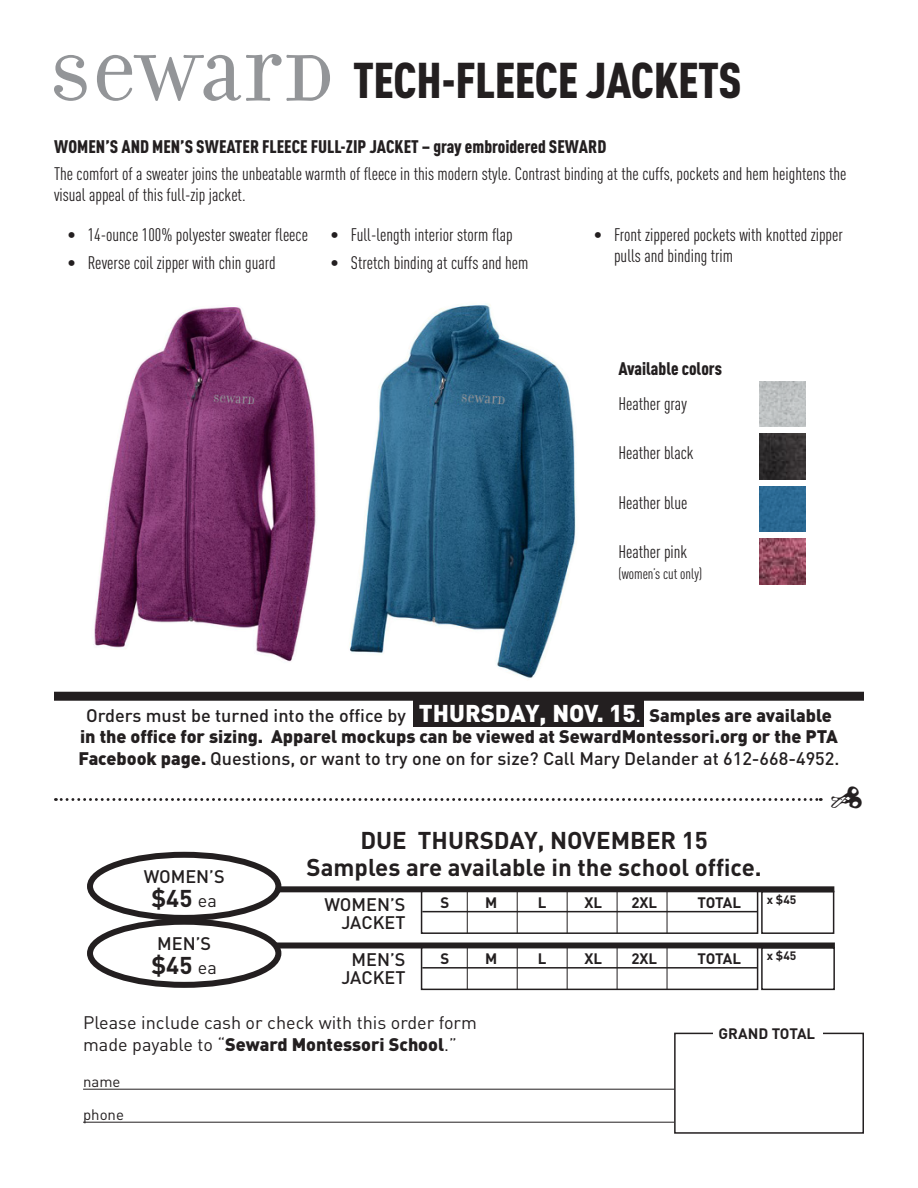
<style>
.page{position:relative;width:918px;height:1188px;background:#fff}
.page>*{position:absolute;margin:0;border:0;box-sizing:border-box;transform-origin:0 0}
.t1{font:900 49.5px "DIN Cond";letter-spacing:-.01em;color:#231f20}
.t2{font:700 24px "DIN";color:#231f20}
.t3{font:18px/21px "DIN Cond";color:#231f20}
.t4{font:900 18px/21.6px "DIN";color:#231f20}
.t5{font:500 18px/18px "DIN";color:#231f20;text-align:right}
.t6{font:18px/21.6px "DIN";color:#231f20}
.t7{font:900 18px "DIN Cond";color:#231f20}
.t8{font:700 15px "DIN";color:#231f20}
.t9{font:15px "DIN Cond";color:#231f20}
.t10{font:15px "DIN";color:#231f20}
.t11{font:700 12px "DIN";color:#231f20}
.s1{font-weight:900;font-size:24px;color:#fff}
.s2{color:#fff}
.s3{font-weight:900}
.s4{font-weight:500}
.s5{font-weight:400;font-size:18px}
</style>
<div class="page">
<div style="left:674px;top:1033px;width:190px;height:101px;border:2px solid #231f20"></div>
<div style="left:761px;top:891px;width:73px;height:43px;border:2px solid #231f20"></div>
<div style="left:761px;top:947px;width:74px;height:43px;border:2px solid #231f20"></div>
<div style="left:277px;top:886px;width:557px;height:6px;background:#231f20"></div>
<div style="left:273px;top:943px;width:562px;height:6px;background:#231f20"></div>
<div style="left:421px;top:891px;width:337px;height:43px;border:2px solid #231f20"></div>
<hr style="left:467px;top:891px;width:1px;height:42px;background:#231f20">
<hr style="left:517px;top:891px;width:1px;height:42px;background:#231f20">
<hr style="left:617px;top:891px;width:1px;height:42px;background:#231f20">
<hr style="left:667px;top:891px;width:1px;height:42px;background:#231f20">
<hr style="left:567px;top:891px;width:1px;height:42px;background:#231f20">
<hr style="left:422px;top:911px;width:335px;height:1px;background:#231f20">
<div style="left:421px;top:947px;width:337px;height:43px;border:2px solid #231f20"></div>
<hr style="left:467px;top:947px;width:1px;height:42px;background:#231f20">
<hr style="left:517px;top:947px;width:1px;height:42px;background:#231f20">
<hr style="left:617px;top:947px;width:1px;height:42px;background:#231f20">
<hr style="left:667px;top:947px;width:1px;height:42px;background:#231f20">
<hr style="left:567px;top:947px;width:1px;height:42px;background:#231f20">
<hr style="left:422px;top:967px;width:335px;height:2px;background:#231f20">
<div style="left:87px;top:852px;width:194px;height:69px;border:6px solid #231f20;border-radius:50%"></div>
<div style="left:87px;top:919px;width:194px;height:69px;border:6px solid #231f20;border-radius:50%"></div>
<hr style="left:83px;top:1089px;width:591px;height:1px;background:#231f20">
<hr style="left:83px;top:1122px;width:591px;height:1px;background:#231f20">
<div style="left:713px;top:1024px;width:110px;height:18px;background:#fff"></div>
<svg style="left:55px;top:798px;width:766px;height:3px"></svg>
<div style="left:413px;top:696px;width:230px;height:30px;background:#231f20"></div>
<div style="left:54px;top:692px;width:810px;height:9px;background:#231f20"></div>
<svg style="left:54px;top:54px;width:276px;height:47px"></svg>
<img style="left:92px;top:307px;width:224px;height:355px">
<img style="left:349px;top:304px;width:227px;height:375px">
<img style="left:760px;top:486px;width:45px;height:46px">
<img style="left:760px;top:434px;width:45px;height:45px">
<img style="left:760px;top:381px;width:45px;height:46px">
<img style="left:760px;top:539px;width:45px;height:45px">
<p class="t1" style="left:353px;top:49px;width:390px">TECH-FLEECE JACKETS</p>
<p class="t7" style="left:54px;top:135px;width:554px">WOMEN’S AND MEN’S SWEATER FLEECE FULL-ZIP JACKET – gray embroidered SEWARD</p>
<p class="t3" style="left:54px;top:163px;width:794px">The comfort of a sweater joins the unbeatable warmth of fleece in this modern style. Contrast binding at the cuffs, pockets and hem heightens the visual appeal of this full-zip jacket.</p>
<p class="t3" style="left:68px;top:224px;width:242px">• 14-ounce 100% polyester sweater fleece</p>
<p class="t3" style="left:68px;top:252px;width:210px">• Reverse coil zipper with chin guard</p>
<p class="t3" style="left:331px;top:224px;width:184px">• Full-length interior storm flap</p>
<p class="t3" style="left:331px;top:252px;width:199px">• Stretch binding at cuffs and hem</p>
<p class="t3" style="left:614px;top:224px;width:230px;text-indent:-20px">• Front zippered pockets with knotted zipper pulls and binding trim</p>
<p class="t7" style="left:618px;top:358px;width:105px">Available colors</p>
<p class="t3" style="left:618px;top:393px;width:70px">Heather gray</p>
<p class="t3" style="left:618px;top:442px;width:77px">Heather black</p>
<p class="t3" style="left:618px;top:492px;width:71px">Heather blue</p>
<p class="t3" style="left:618px;top:541px;width:70px">Heather pink</p>
<p class="t9" style="left:618px;top:565px;width:85px">(women’s cut only)</p>
<p class="t5" style="left:86px;top:706px;width:747px">Orders must be turned into the office by <span class="s1">THURSDAY, NOV. 15</span><span class="s2">.</span> <span class="s3">Samples are available</span></p>
<p class="t4" style="left:79px;top:725px;width:762px">in the office for sizing. Apparel mockups can be viewed at SewardMontessori.org or the PTA<br>Facebook page. <span class="s4">Questions, or want to try one on for size? Call Mary Delander at 612-668-4952.</span></p>
<p class="t5" style="left:144px;top:867px;width:83px">WOMEN’S</p>
<p class="t2" style="left:151px;top:883px;width:67px">$45 <span class="s5">ea</span></p>
<p class="t5" style="left:157px;top:934px;width:55px">MEN’S</p>
<p class="t2" style="left:151px;top:950px;width:67px">$45 <span class="s5">ea</span></p>
<p class="t2" style="left:360px;top:825px;width:349px">DUE THURSDAY, NOVEMBER 15</p>
<p class="t2" style="left:307px;top:852px;width:457px">Samples are available in the school office.</p>
<p class="t5" style="left:324px;top:895px;width:83px">WOMEN’S<br>JACKET</p>
<p class="t5" style="left:352px;top:950px;width:55px">MEN’S</p>
<p class="t5" style="left:341px;top:968px;width:66px">JACKET</p>
<p class="t8" style="left:440px;top:893px;width:10px">S</p>
<p class="t8" style="left:485px;top:893px;width:14px">M</p>
<p class="t8" style="left:538px;top:893px;width:10px">L</p>
<p class="t8" style="left:584px;top:893px;width:19px">XL</p>
<p class="t8" style="left:631px;top:893px;width:27px">2XL</p>
<p class="t8" style="left:698px;top:893px;width:45px">TOTAL</p>
<p class="t8" style="left:440px;top:949px;width:10px">S</p>
<p class="t8" style="left:485px;top:949px;width:14px">M</p>
<p class="t8" style="left:538px;top:949px;width:10px">L</p>
<p class="t8" style="left:584px;top:949px;width:19px">XL</p>
<p class="t8" style="left:631px;top:949px;width:27px">2XL</p>
<p class="t8" style="left:698px;top:949px;width:45px">TOTAL</p>
<p class="t11" style="left:767px;top:892px;width:31px">x $45</p>
<p class="t11" style="left:767px;top:948px;width:31px">x $45</p>
<p class="t6" style="left:83px;top:1012px;width:395px">Please include cash or check with this order form made payable to “<span class="s3">Seward Montessori School</span>.”</p>
<p class="t10" style="left:83px;top:1072px;width:39px">name</p>
<p class="t10" style="left:83px;top:1105px;width:42px">phone</p>
<p class="t8" style="left:719px;top:1024px;width:98px">GRAND TOTAL</p>
</div>
